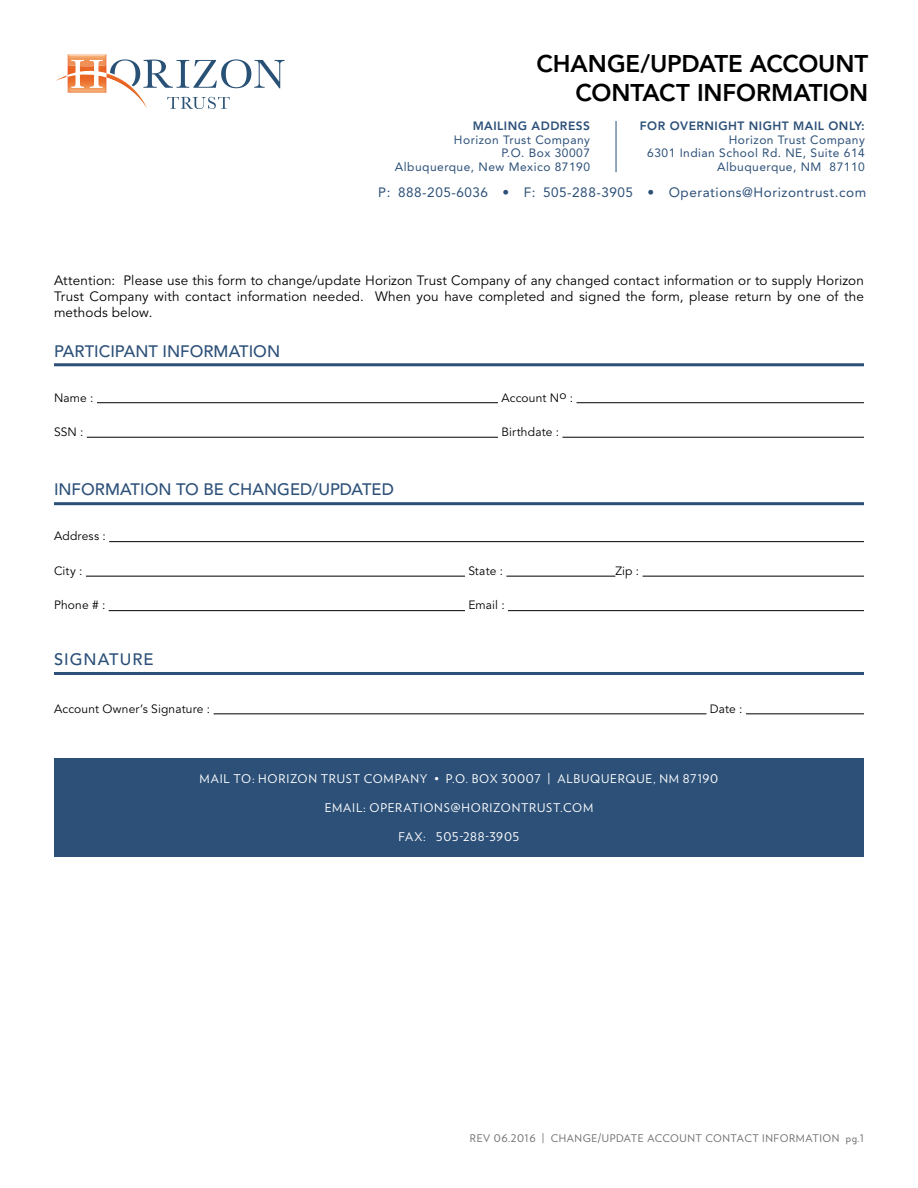
<style>
.page{position:relative;width:918px;height:1188px;background:#fff}
.page>*{position:absolute;margin:0;border:0;box-sizing:border-box;transform-origin:0 0}
.t1{font:800 24px/28.8px "Avenir LT Std";letter-spacing:-.005em;color:#000;text-align:right}
.t2{font:500 16.5px "Avenir LT Std";color:#2c5078}
.t3{font:500 16.5px "Avenir LT Std";letter-spacing:.06em;color:#2c5078}
.t4{font:13.5px/16.2px "Avenir LT Std";letter-spacing:.01em;color:#000;text-align:justify}
.t5{font:13.5px "Avenir LT Std";letter-spacing:.04em;color:#2c5078}
.t6{font:12px/13.5px "Avenir LT Std";letter-spacing:.04em;color:#2c5078;text-align:right}
.t7{font:12px "Avenir LT Std";letter-spacing:.015em;color:#000}
.t8{font:12px "Verlag";letter-spacing:.06em;color:#fff}
.t9{font:800 12px "Avenir LT Std";letter-spacing:.04em;color:#2c5078}
.t10{font:12px "Verlag";letter-spacing:.04em;color:#fff}
.t11{font:10.5px "Verlag";letter-spacing:.05em;color:#6d6e71}
</style>
<div class="page">
<hr style="left:54px;top:363px;width:810px;height:3px;background:#2c5078">
<hr style="left:97px;top:402px;width:401px;height:1px;background:#000">
<hr style="left:577px;top:402px;width:287px;height:1px;background:#000">
<hr style="left:87px;top:437px;width:411px;height:1px;background:#000">
<hr style="left:562px;top:437px;width:302px;height:1px;background:#000">
<hr style="left:54px;top:502px;width:810px;height:3px;background:#2c5078">
<hr style="left:109px;top:541px;width:755px;height:1px;background:#000">
<hr style="left:86px;top:576px;width:379px;height:1px;background:#000">
<hr style="left:506px;top:576px;width:109px;height:1px;background:#000">
<hr style="left:643px;top:576px;width:221px;height:1px;background:#000">
<hr style="left:109px;top:610px;width:356px;height:1px;background:#000">
<hr style="left:508px;top:610px;width:356px;height:1px;background:#000">
<hr style="left:54px;top:672px;width:810px;height:3px;background:#2c5078">
<hr style="left:214px;top:714px;width:492px;height:1px;background:#000">
<hr style="left:746px;top:714px;width:118px;height:1px;background:#000">
<div style="left:54px;top:758px;width:810px;height:99px;background:#2c5078"></div>
<img style="left:68px;top:88px;width:38px;height:5px">
<img style="left:106px;top:88px;width:41px;height:20px">
<img style="left:68px;top:56px;width:38px;height:3px">
<img style="left:68px;top:54px;width:38px;height:2px">
<svg style="left:56px;top:59px;width:229px;height:29px"></svg>
<svg style="left:167px;top:97px;width:63px;height:12px"></svg>
<hr style="left:616px;top:121px;width:1px;height:51px;background:#295176">
<h1 class="t1" style="left:537px;top:49px;width:333px">CHANGE/UPDATE ACCOUNT<br>CONTACT INFORMATION</h1>
<p class="t9" style="left:473px;top:119px;width:119px">MAILING ADDRESS</p>
<p class="t6" style="left:395px;top:133px;width:197px">Horizon Trust Company<br>P.O. Box 30007<br>Albuquerque, New Mexico 87190</p>
<p class="t9" style="left:640px;top:119px;width:227px">FOR OVERNIGHT NIGHT MAIL ONLY:</p>
<p class="t6" style="left:647px;top:133px;width:219px">Horizon Trust Company<br>6301 Indian School Rd. NE, Suite 614<br>Albuquerque, NM 87110</p>
<p class="t5" style="left:378px;top:185px;width:489px">P: 888-205-6036 • F: 505-288-3905 • Operations@Horizontrust.com</p>
<p class="t4" style="left:54px;top:272px;width:811px">Attention: Please use this form to change/update Horizon Trust Company of any changed contact information or to supply Horizon Trust Company with contact information needed. When you have completed and signed the form, please return by one of the methods below.</p>
<p class="t2" style="left:54px;top:341px;width:228px">PARTICIPANT INFORMATION</p>
<p class="t7" style="left:54px;top:390px;width:41px">Name :</p>
<p class="t7" style="left:501px;top:390px;width:73px">Account No :</p>
<p class="t7" style="left:54px;top:425px;width:31px">SSN :</p>
<p class="t7" style="left:501px;top:425px;width:59px">Birthdate :</p>
<p class="t2" style="left:54px;top:480px;width:341px">INFORMATION TO BE CHANGED/UPDATED</p>
<p class="t7" style="left:54px;top:529px;width:53px">Address :</p>
<p class="t7" style="left:54px;top:564px;width:30px">City :</p>
<p class="t7" style="left:468px;top:564px;width:36px">State :</p>
<p class="t7" style="left:615px;top:564px;width:25px">Zip :</p>
<p class="t7" style="left:54px;top:598px;width:53px">Phone # :</p>
<p class="t7" style="left:468px;top:598px;width:38px">Email :</p>
<p class="t3" style="left:54px;top:650px;width:101px">SIGNATURE</p>
<p class="t7" style="left:54px;top:702px;width:158px">Account Owner’s Signature :</p>
<p class="t7" style="left:710px;top:702px;width:34px">Date :</p>
<p class="t8" style="left:200px;top:770px;width:520px">MAIL TO: HORIZON TRUST COMPANY • P.O. BOX 30007 | ALBUQUERQUE, NM 87190</p>
<p class="t8" style="left:325px;top:799px;width:270px">EMAIL: OPERATIONS@HORIZONTRUST.COM</p>
<p class="t10" style="left:398px;top:828px;width:123px">FAX: 505-288-3905</p>
<p class="t11" style="left:470px;top:1131px;width:396px">REV 06.2016 | CHANGE/UPDATE ACCOUNT CONTACT INFORMATION pg.1</p>
</div>
